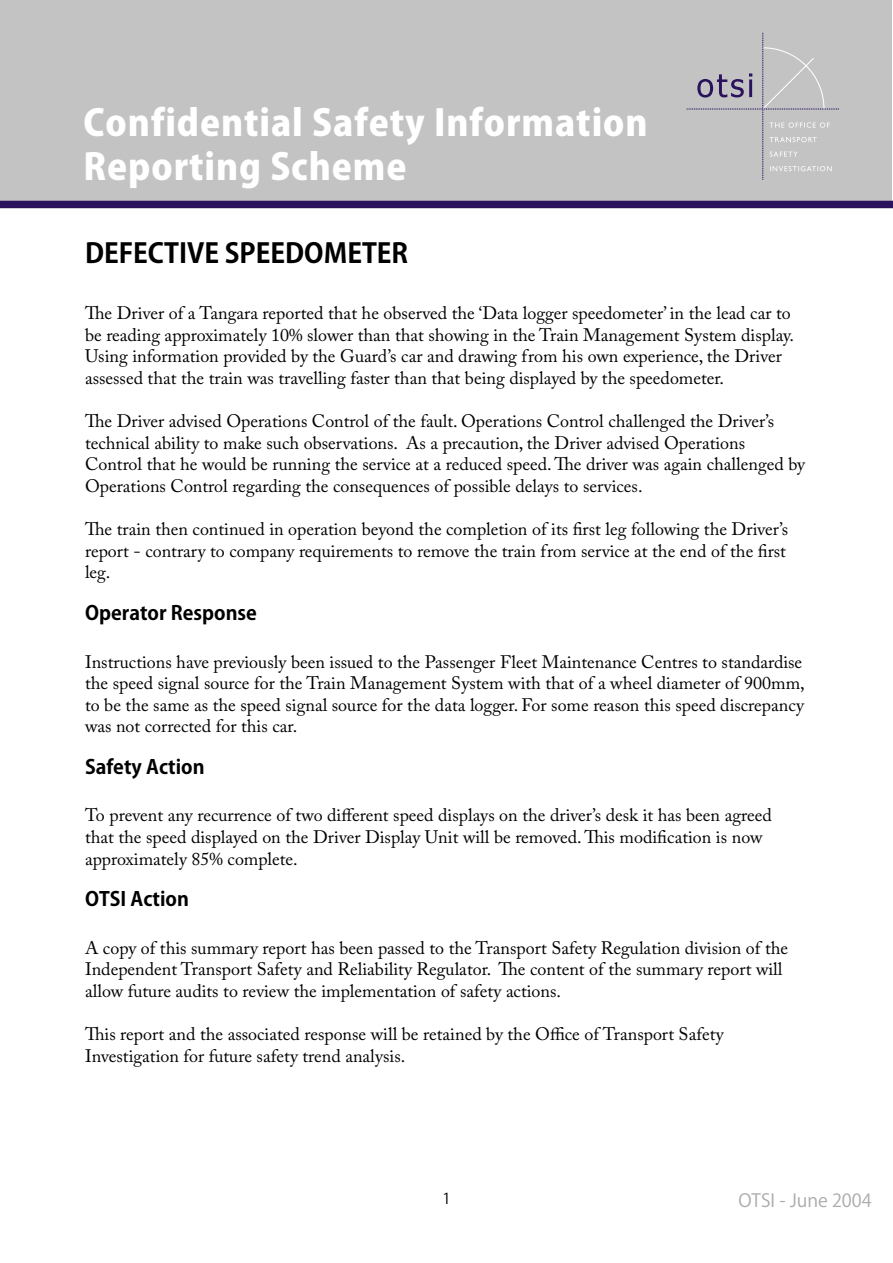
<style>
.page{position:relative;width:893px;height:1263px;background:#fff}
.page>*{position:absolute;margin:0;border:0;box-sizing:border-box;transform-origin:0 0}
.Head{font:800 36px/43.2px "Koz Go Pro";letter-spacing:.025em;color:#fff}
.t1{font:700 27px "Koz Go Std";color:#000}
.t2{font:700 19.5px "Koz Go Std";color:#000}
.t3{font:18px/21.6px "Adobe Caslon Pro";color:#000}
.t4{font:18px "Koz Go Std";color:#aaa}
.t5{font:15px "Koz Go Std";color:#000}
</style>
<div class="page">
<div style="left:0;top:0;width:892px;height:201px;background:#c3c3c3"></div>
<div style="left:685px;top:33px;width:160px;height:147px;background:#c3c3c3"></div>
<svg style="left:687px;top:33px;width:152px;height:147px"></svg>
<div style="left:0;top:201px;width:893px;height:7px;background:#2b125d"></div>
<p class="Head" style="left:84px;top:104px;width:566px">Confidential Safety Information<br>Reporting Scheme</p>
<h1 class="t1" style="left:85px;top:236px;width:325px">DEFECTIVE SPEEDOMETER</h1>
<p class="t3" style="left:85px;top:302px;width:711px">The Driver of a Tangara reported that he observed the ‘Data logger speedometer’ in the lead car to be reading approximately 10% slower than that showing in the Train Management System display.<br>Using information provided by the Guard’s car and drawing from his own experience, the Driver assessed that the train was travelling faster than that being displayed by the speedometer.</p>
<p class="t3" style="left:85px;top:410px;width:722px">The Driver advised Operations Control of the fault. Operations Control challenged the Driver’s technical ability to make such observations. As a precaution, the Driver advised Operations Control that he would be running the service at a reduced speed. The driver was again challenged by Operations Control regarding the consequences of possible delays to services.</p>
<p class="t3" style="left:85px;top:518px;width:705px;text-align:justify">The train then continued in operation beyond the completion of its first leg following the Driver’s report - contrary to company requirements to remove the train from service at the end of the first leg.</p>
<h2 class="t2" style="left:85px;top:600px;width:173px">Operator Response</h2>
<p class="t3" style="left:85px;top:650px;width:721px">Instructions have previously been issued to the Passenger Fleet Maintenance Centres to standardise the speed signal source for the Train Management System with that of a wheel diameter of 900mm, to be the same as the speed signal source for the data logger. For some reason this speed discrepancy was not corrected for this car.</p>
<h2 class="t2" style="left:85px;top:754px;width:121px">Safety Action</h2>
<p class="t3" style="left:85px;top:804px;width:688px">To prevent any recurrence of two different speed displays on the driver’s desk it has been agreed that the speed displayed on the Driver Display Unit will be removed. This modification is now approximately 85% complete.</p>
<h2 class="t2" style="left:85px;top:886px;width:105px">OTSI Action</h2>
<p class="t3" style="left:85px;top:937px;width:705px">A copy of this summary report has been passed to the Transport Safety Regulation division of the<br>Independent Transport Safety and Reliability Regulator. The content of the summary report will allow future audits to review the implementation of safety actions.</p>
<p class="t3" style="left:85px;top:1023px;width:640px">This report and the associated response will be retained by the Office of Transport Safety<br>Investigation for future safety trend analysis.</p>
<p class="t5" style="left:442px;top:1190px;width:10px">1</p>
<p class="t4" style="left:738px;top:1189px;width:135px">OTSI - June 2004</p>
</div>
